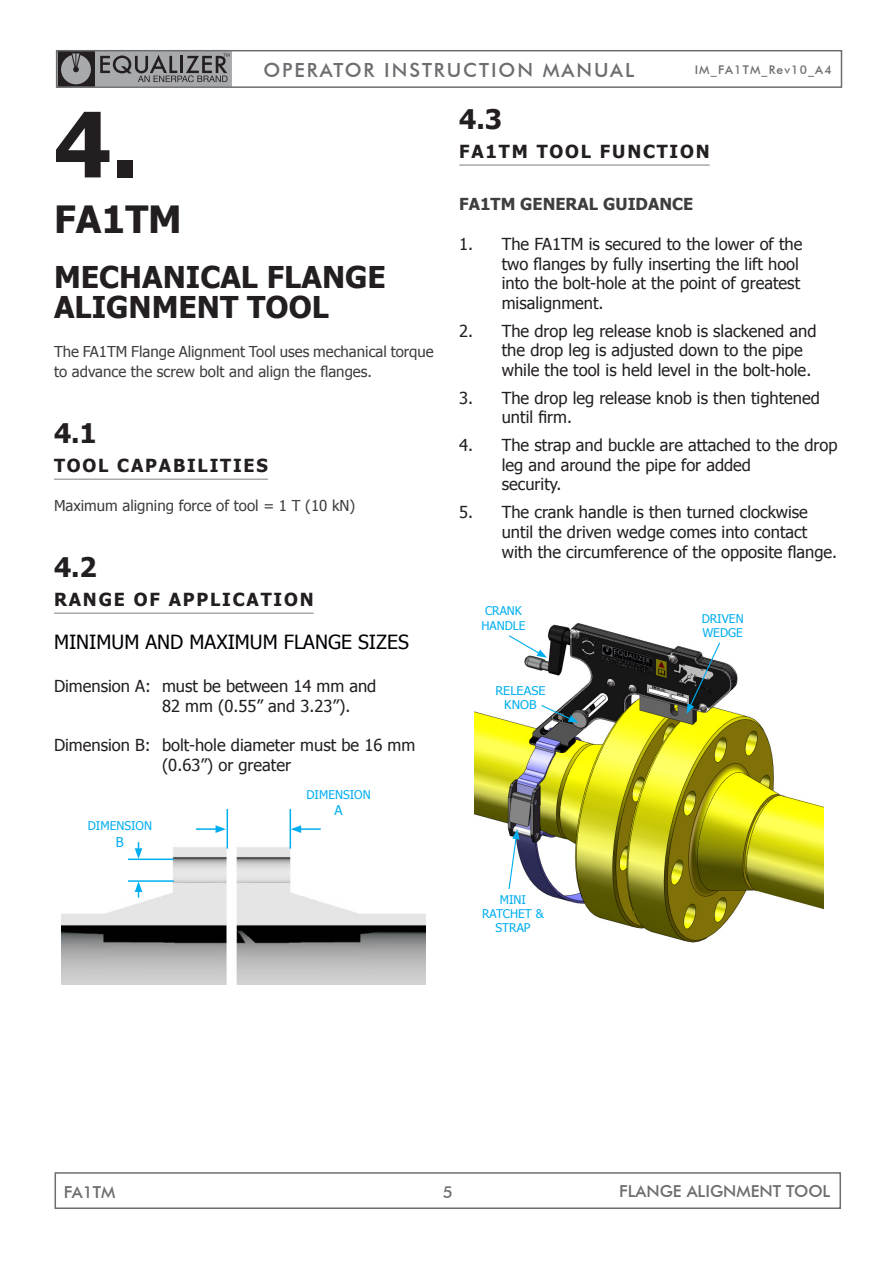
<style>
.page{position:relative;width:893px;height:1263px;background:#fff}
.page>*{position:absolute;margin:0;border:0;box-sizing:border-box;transform-origin:0 0}
._5{font:700 90px "Tahoma";color:#231f20}
.Tool_Name{font:700 37.5px "Tahoma";color:#231f20}
.Heading{font:700 30px/30px "Tahoma";color:#231f20}
._5_2{font:700 27px "Tahoma";color:#231f20}
.t1{font:19.5px "Tahoma";color:#000005}
.t2{font:500 19.5px "Futura BT";letter-spacing:.1em;color:#6c6d70}
.subheading{font:700 18px "Tahoma";letter-spacing:.1em;color:#231f20}
.t3{font:16.5px/19.5px "Tahoma";color:#231f20}
.t4{font:500 16.5px "Futura BT";color:#6c6d70}
.subsubheading{font:700 16.5px "Tahoma";color:#3e3e3f}
.body{font:15px/19.5px "Tahoma";color:#3e3e3f}
.t5{font:13.5px "Tahoma";color:#00aeef}
.t6{font:12px/14.4px "Tahoma";color:#00aeef;text-align:center}
.t7{font:500 12px "Futura BT";letter-spacing:.1em;color:#6c6d70}
.t8{font:12px "Tahoma";color:#00aeef;scale:1.06 1}
</style>
<div class="page">
<svg style="left:59px;top:53px;width:173px;height:32px;background:#828184"></svg>
<div style="left:56px;top:50px;width:786px;height:38px;border:2px solid #6c6d70"></div>
<div style="left:55px;top:1172px;width:786px;height:37px;border:2px solid #6c6d70"></div>
<hr style="left:54px;top:478px;width:214px;height:2px;background:#a8a9ad">
<hr style="left:54px;top:612px;width:260px;height:2px;background:#a8a9ad">
<img style="left:62px;top:830px;width:364px;height:154px">
<hr style="left:227px;top:809px;width:1px;height:40px;background:#00aeef">
<hr style="left:290px;top:809px;width:1px;height:40px;background:#00aeef">
<hr style="left:196px;top:828px;width:22px;height:2px;background:#00aeef">
<svg style="left:216px;top:825px;width:10px;height:8px"></svg>
<hr style="left:299px;top:828px;width:22px;height:2px;background:#00aeef">
<svg style="left:291px;top:825px;width:10px;height:8px"></svg>
<hr style="left:128px;top:858px;width:46px;height:2px;background:#00aeef">
<hr style="left:128px;top:880px;width:46px;height:2px;background:#00aeef">
<svg style="left:135px;top:842px;width:7px;height:17px"></svg>
<svg style="left:135px;top:881px;width:7px;height:17px"></svg>
<hr style="left:459px;top:164px;width:251px;height:2px;background:#a8a9ad">
<img style="left:474px;top:623px;width:350px;height:320px">
<svg style="left:687px;top:641px;width:34px;height:73px"></svg>
<svg style="left:508px;top:829px;width:11px;height:61px"></svg>
<svg style="left:540px;top:699px;width:39px;height:27px"></svg>
<svg style="left:508px;top:634px;width:39px;height:24px"></svg>
<p class="t2" style="left:263px;top:58px;width:372px">OPERATOR INSTRUCTION MANUAL</p>
<p class="t7" style="left:695px;top:62px;width:139px">IM_FA1TM_Rev10_A4</p>
<p class="_5" style="left:54px;top:81px;width:87px">4.</p>
<p class="Tool_Name" style="left:54px;top:193px;width:129px">FA1TM</p>
<p class="Heading" style="left:54px;top:264px;width:333px">MECHANICAL FLANGE<br>ALIGNMENT TOOL</p>
<p class="body" style="left:54px;top:343px;width:381px">The FA1TM Flange Alignment Tool uses mechanical torque to advance the screw bolt and align the flanges.</p>
<p class="_5_2" style="left:54px;top:414px;width:44px">4.1</p>
<p class="subheading" style="left:54px;top:453px;width:215px">TOOL CAPABILITIES</p>
<p class="body" style="left:54px;top:496px;width:303px">Maximum aligning force of tool = 1 T (10 kN)</p>
<p class="_5_2" style="left:54px;top:548px;width:44px">4.2</p>
<p class="subheading" style="left:54px;top:586px;width:261px">RANGE OF APPLICATION</p>
<p class="t1" style="left:54px;top:628px;width:356px">MINIMUM AND MAXIMUM FLANGE SIZES</p>
<p class="t3" style="left:162px;top:677px;width:216px;text-indent:-108px">Dimension A: must be between 14 mm and<br>82 mm (0.55” and 3.23”).</p>
<p class="t3" style="left:162px;top:736px;width:255px;text-indent:-108px">Dimension B: bolt-hole diameter must be 16 mm (0.63”) or greater</p>
<p class="t6" style="left:306px;top:788px;width:66px">DIMENSION</p>
<p class="t5" style="left:335px;top:801px;width:10px">A</p>
<p class="t6" style="left:88px;top:819px;width:66px">DIMENSION</p>
<p class="t5" style="left:116px;top:833px;width:9px">B</p>
<p class="_5_2" style="left:459px;top:100px;width:44px">4.3</p>
<p class="subheading" style="left:459px;top:138px;width:252px">FA1TM TOOL FUNCTION</p>
<p class="subsubheading" style="left:459px;top:192px;width:236px">FA1TM GENERAL GUIDANCE</p>
<p class="t3" style="left:502px;top:236px;width:302px;text-indent:-43px">1. The FA1TM is secured to the lower of the two flanges by fully inserting the lift hool into the bolt-hole at the point of greatest misalignment.</p>
<p class="t3" style="left:502px;top:322px;width:316px;text-indent:-43px">2. The drop leg release knob is slackened and the drop leg is adjusted down to the pipe while the tool is held level in the bolt-hole.</p>
<p class="t3" style="left:502px;top:389px;width:320px;text-indent:-43px">3. The drop leg release knob is then tightened until firm.</p>
<p class="t3" style="left:502px;top:437px;width:337px;text-indent:-43px">4. The strap and buckle are attached to the drop leg and around the pipe for added<br>security.</p>
<p class="t3" style="left:502px;top:504px;width:337px;text-indent:-43px">5. The crank handle is then turned clockwise until the driven wedge comes into contact with the circumference of the opposite flange.</p>
<p class="t6" style="left:485px;top:604px;width:38px">CRANK</p>
<p class="t6" style="left:481px;top:619px;width:46px">HANDLE</p>
<p class="t8" style="left:495px;top:682px;width:49px">RELEASE</p>
<p class="t8" style="left:504px;top:697px;width:32px">KNOB</p>
<p class="t6" style="left:482px;top:893px;width:63px">MINI<br>RATCHET &amp;<br>STRAP</p>
<p class="t6" style="left:702px;top:612px;width:43px">DRIVEN</p>
<p class="t6" style="left:702px;top:626px;width:42px">WEDGE</p>
<p class="t4" style="left:64px;top:1182px;width:53px">FA1TM</p>
<p class="t4" style="left:443px;top:1182px;width:11px">5</p>
<p class="t4" style="left:619px;top:1181px;width:213px">FLANGE ALIGNMENT TOOL</p>
</div>
